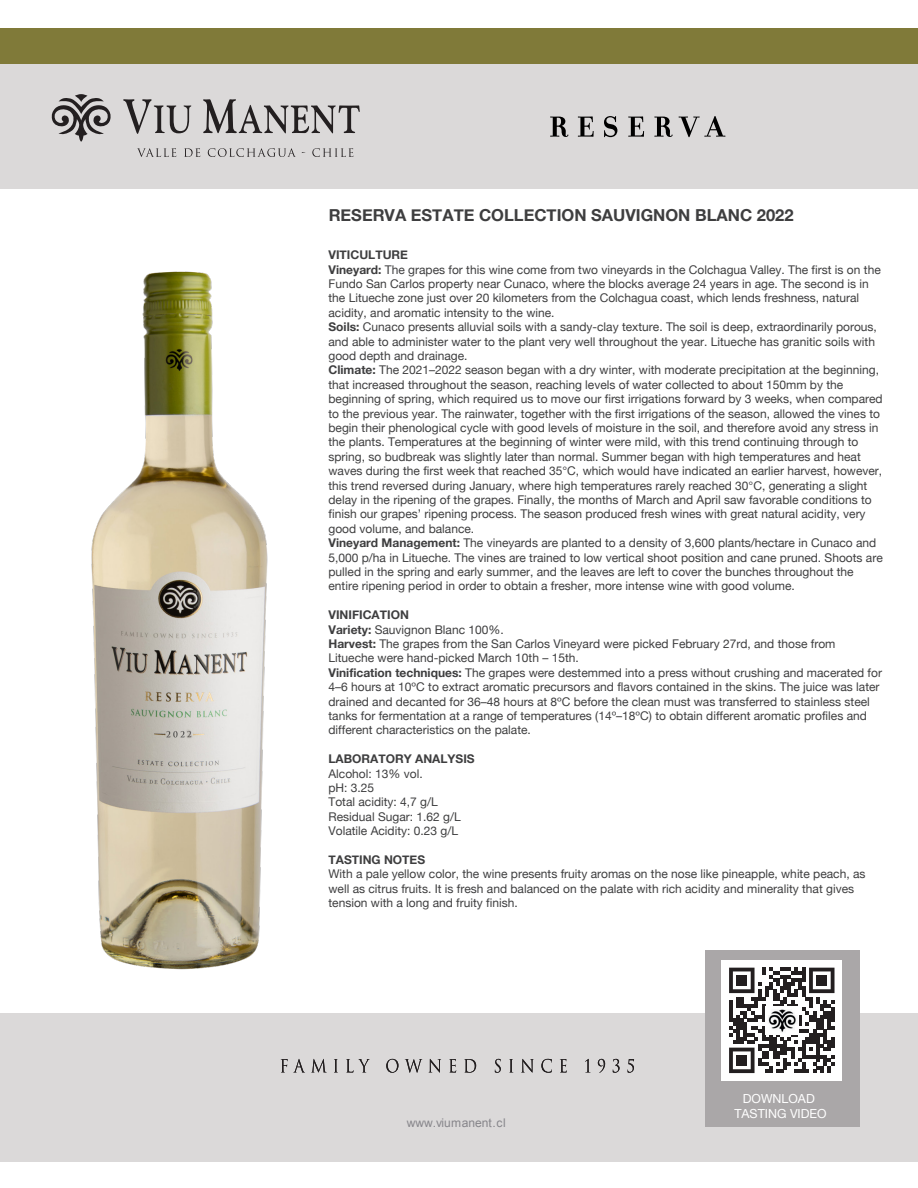
<style>
.page{position:relative;width:918px;height:1188px;background:#fff}
.page>*{position:absolute;margin:0;border:0;box-sizing:border-box;transform-origin:0 0}
.t1{font:700 16.5px "Helvetica Neue";color:#3e3e3f}
.t2{font:12.45px/15px "Helvetica Neue";color:#fff;text-align:center}
.t3{font:12px/14.4px "Helvetica Neue";color:#3e3e3f}
.t4{font:700 12px "Helvetica Neue";color:#3e3e3f}
.t5{font:12px "Arial";color:#87868b}
.s1{font-weight:700}
</style>
<div class="page">
<div style="left:0;top:64px;width:918px;height:125px;background:#dbd9d9"></div>
<div style="left:0;top:28px;width:918px;height:36px;background:#807a39"></div>
<div style="left:0;top:1013px;width:918px;height:148px;background:#dbd9d9"></div>
<svg style="left:51px;top:94px;width:60px;height:48px"></svg>
<svg style="left:123px;top:99px;width:68px;height:35px"></svg>
<svg style="left:203px;top:99px;width:157px;height:34px"></svg>
<svg style="left:137px;top:148px;width:39px;height:9px"></svg>
<svg style="left:184px;top:148px;width:16px;height:9px"></svg>
<svg style="left:208px;top:148px;width:88px;height:9px"></svg>
<svg style="left:312px;top:148px;width:41px;height:9px"></svg>
<svg style="left:281px;top:1059px;width:23px;height:13px"></svg>
<svg style="left:312px;top:1059px;width:14px;height:13px"></svg>
<svg style="left:334px;top:1059px;width:4px;height:13px"></svg>
<svg style="left:346px;top:1059px;width:24px;height:14px"></svg>
<svg style="left:386px;top:1059px;width:12px;height:14px"></svg>
<svg style="left:405px;top:1059px;width:17px;height:14px"></svg>
<svg style="left:429px;top:1059px;width:12px;height:14px"></svg>
<svg style="left:449px;top:1059px;width:7px;height:14px"></svg>
<svg style="left:464px;top:1059px;width:12px;height:14px"></svg>
<svg style="left:495px;top:1059px;width:6px;height:14px"></svg>
<svg style="left:509px;top:1059px;width:4px;height:13px"></svg>
<svg style="left:521px;top:1059px;width:13px;height:14px"></svg>
<svg style="left:541px;top:1059px;width:11px;height:14px"></svg>
<svg style="left:560px;top:1059px;width:7px;height:14px"></svg>
<svg style="left:585px;top:1059px;width:4px;height:13px"></svg>
<svg style="left:598px;top:1059px;width:7px;height:14px"></svg>
<svg style="left:613px;top:1059px;width:7px;height:14px"></svg>
<svg style="left:628px;top:1059px;width:6px;height:14px"></svg>
<svg style="left:550px;top:116px;width:18px;height:21px"></svg>
<svg style="left:578px;top:116px;width:16px;height:21px"></svg>
<svg style="left:604px;top:116px;width:13px;height:21px"></svg>
<svg style="left:628px;top:116px;width:16px;height:21px"></svg>
<svg style="left:654px;top:116px;width:19px;height:21px"></svg>
<svg style="left:679px;top:116px;width:46px;height:21px"></svg>
<div style="left:705px;top:950px;width:154px;height:177px;background:#aaa7a8"></div>
<div style="left:722px;top:960px;width:120px;height:120px;background:#fff"></div>
<svg style="left:729px;top:968px;width:106px;height:105px"></svg>
<div style="left:736px;top:975px;width:11px;height:11px;background:#231f20"></div>
<div style="left:816px;top:975px;width:11px;height:11px;background:#231f20"></div>
<div style="left:736px;top:1055px;width:11px;height:11px;background:#231f20"></div>
<img style="left:765px;top:1007px;width:33px;height:27px">
<img style="left:91px;top:271px;width:177px;height:699px">
<h1 class="t1" style="left:329px;top:202px;width:466px">RESERVA ESTATE COLLECTION SAUVIGNON BLANC 2022</h1>
<p class="t3" style="left:329px;top:248px;width:556px"><span class="s1">VITICULTURE<br>Vineyard:</span> The grapes for this wine come from two vineyards in the Colchagua Valley. The first is on the Fundo San Carlos property near Cunaco, where the blocks average 24 years in age. The second is in the Litueche zone just over 20 kilometers from the Colchagua coast, which lends freshness, natural acidity, and aromatic intensity to the wine.<br><span class="s1">Soils:</span> Cunaco presents alluvial soils with a sandy-clay texture. The soil is deep, extraordinarily porous, and able to administer water to the plant very well throughout the year. Litueche has granitic soils with good depth and drainage.<br><span class="s1">Climate:</span> The 2021–2022 season began with a dry winter, with moderate precipitation at the beginning, that increased throughout the season, reaching levels of water collected to about 150mm by the beginning of spring, which required us to move our first irrigations forward by 3 weeks, when compared to the previous year. The rainwater, together with the first irrigations of the season, allowed the vines to begin their phenological cycle with good levels of moisture in the soil, and therefore avoid any stress in the plants. Temperatures at the beginning of winter were mild, with this trend continuing through to spring, so budbreak was slightly later than normal. Summer began with high temperatures and heat waves during the first week that reached 35°C, which would have indicated an earlier harvest, however, this trend reversed during January, where high temperatures rarely reached 30°C, generating a slight delay in the ripening of the grapes. Finally, the months of March and April saw favorable conditions to finish our grapes’ ripening process. The season produced fresh wines with great natural acidity, very good volume, and balance.<br><span class="s1">Vineyard Management:</span> The vineyards are planted to a density of 3,600 plants/hectare in Cunaco and 5,000 p/ha in Litueche. The vines are trained to low vertical shoot position and cane pruned. Shoots are pulled in the spring and early summer, and the leaves are left to cover the bunches throughout the entire ripening period in order to obtain a fresher, more intense wine with good volume.</p>
<p class="t3" style="left:329px;top:608px;width:555px"><span class="s1">VINIFICATION<br>Variety:</span> Sauvignon Blanc 100%.<br><span class="s1">Harvest:</span> The grapes from the San Carlos Vineyard were picked February 27rd, and those from Litueche were hand-picked March 10th – 15th.<br><span class="s1">Vinification techniques:</span> The grapes were destemmed into a press without crushing and macerated for 4–6 hours at 10ºC to extract aromatic precursors and flavors contained in the skins. The juice was later drained and decanted for 36–48 hours at 8ºC before the clean must was transferred to stainless steel tanks for fermentation at a range of temperatures (14º–18ºC) to obtain different aromatic profiles and different characteristics on the palate.</p>
<p class="t4" style="left:329px;top:750px;width:148px">LABORATORY ANALYSIS</p>
<p class="t3" style="left:329px;top:767px;width:134px">Alcohol: 13% vol.<br>pH: 3.25<br>Total acidity: 4,7 g/L<br>Residual Sugar: 1.62 g/L<br>Volatile Acidity: 0.23 g/L</p>
<p class="t4" style="left:329px;top:850px;width:98px">TASTING NOTES</p>
<p class="t3" style="left:329px;top:868px;width:538px">With a pale yellow color, the wine presents fruity aromas on the nose like pineapple, white peach, as well as citrus fruits. It is fresh and balanced on the palate with rich acidity and minerality that gives tension with a long and fruity finish.</p>
<p class="t5" style="left:407px;top:1115px;width:101px">www.viumanent.cl</p>
<p class="t2" style="left:734px;top:1092px;width:94px">DOWNLOAD<br>TASTING VIDEO</p>
</div>
